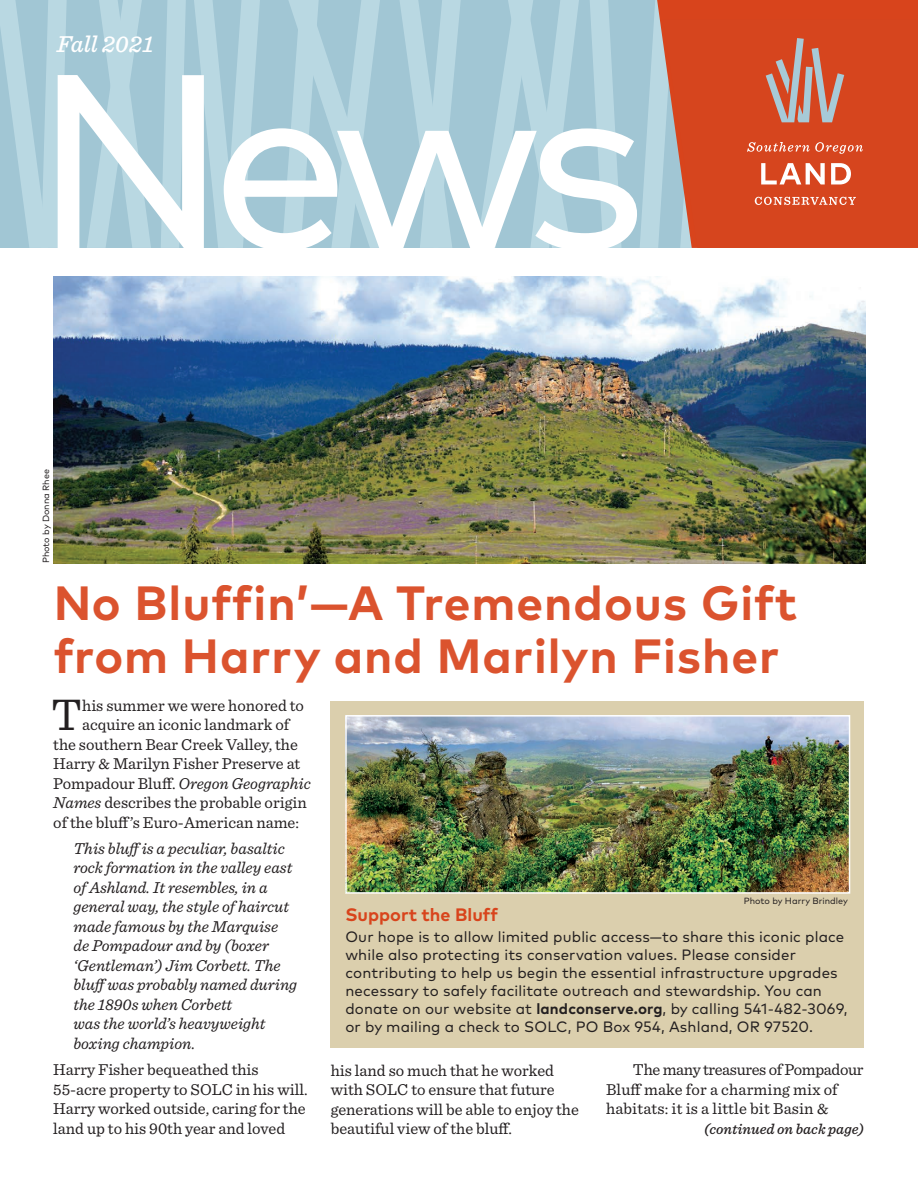
<style>
.page{position:relative;width:918px;height:1188px;background:#fff}
.page>*{position:absolute;margin:0;border:0;box-sizing:border-box;transform-origin:0 0}
.t1{font:247.5px "Mark OT";color:#fff}
.t2{font:700 48px/52.5px "Mark OT";letter-spacing:.02em;color:#d8441c}
.t3{font:46.35px "Sentinel";color:#231f20}
.t4{font:italic 500 24px "Sentinel";color:#fff}
.t5{font:700 18px "Mark OT";color:#d8441c}
.t6{font:16.5px/19.5px "Sentinel";color:#231f20}
.t7{font:italic 16.5px/19.5px "Sentinel";color:#231f20}
.t8{font:15px/18px "Mark OT";letter-spacing:.01em;color:#231f20}
.t9{font:italic 500 15px "Sentinel";color:#231f20}
.t10{font:9px "Mark OT";color:#231f20}
.s1{font-style:normal}
.s2{font-style:italic}
.s3{font-weight:700}
</style>
<div class="page">
<div style="left:331px;top:701px;width:533px;height:347px;background:#dbcfad"></div>
<div style="left:0;top:0;width:767px;height:248px;background:#a1c6d4"></div>
<svg style="left:640px;top:0;width:17px;height:248px"></svg>
<svg style="left:590px;top:0;width:31px;height:248px"></svg>
<svg style="left:477px;top:0;width:102px;height:248px"></svg>
<svg style="left:400px;top:0;width:61px;height:248px"></svg>
<svg style="left:282px;top:0;width:108px;height:248px"></svg>
<svg style="left:194px;top:0;width:66px;height:248px"></svg>
<svg style="left:161px;top:0;width:25px;height:248px"></svg>
<svg style="left:87px;top:0;width:64px;height:248px"></svg>
<svg style="left:0;top:0;width:67px;height:248px"></svg>
<svg style="left:657px;top:0;width:261px;height:248px;background:#d06346"></svg>
<div style="left:663px;top:19px;width:255px;height:229px;background:#d6451e"></div>
<svg style="left:766px;top:38px;width:78px;height:84px;background:#c5745f"></svg>
<svg style="left:747px;top:142px;width:116px;height:12px"></svg>
<svg style="left:755px;top:197px;width:101px;height:8px"></svg>
<svg style="left:761px;top:163px;width:64px;height:21px"></svg>
<svg style="left:831px;top:163px;width:20px;height:21px"></svg>
<img style="left:348px;top:718px;width:499px;height:173px">
<div style="left:345px;top:715px;width:505px;height:179px;border:2px solid #fff"></div>
<img style="left:53px;top:276px;width:812px;height:288px">
<p class="t4" style="left:57px;top:26px;width:98px">Fall 2021</p>
<p class="t1" style="left:33px;top:7px;width:616px">News</p>
<p class="t10" style="left:40px;top:563px;width:96px;rotate:-90deg">Photo by Donna Rhee</p>
<h2 class="t2" style="left:53px;top:576px;width:746px">No Bluffin’—A Tremendous Gift from Harry and Marilyn Fisher</h2>
<p class="t3" style="left:51px;top:680px;width:33px">T</p>
<p class="t6" style="left:82px;top:694px;width:223px">his summer we were honored to</p>
<p class="t6" style="left:82px;top:714px;width:209px">acquire an iconic landmark of</p>
<p class="t6" style="left:53px;top:733px;width:246px">the southern Bear Creek Valley, the</p>
<p class="t6" style="left:53px;top:753px;width:249px">Harry &amp; Marilyn Fisher Preserve at</p>
<p class="t7" style="left:53px;top:772px;width:259px"><span class="s1">Pompadour Bluff.</span> Oregon Geographic</p>
<p class="t6" style="left:53px;top:792px;width:255px"><span class="s2">Names</span> describes the probable origin</p>
<p class="t6" style="left:53px;top:811px;width:247px">of the bluff’s Euro-American name:</p>
<p class="t7" style="left:73px;top:838px;width:225px">This bluff is a peculiar, basaltic rock formation in the valley east of Ashland. It resembles, in a general way, the style of haircut made famous by the Marquise de Pompadour and by (boxer ‘Gentleman’) Jim Corbett. The bluff was probably named during the 1890s when Corbett<br>was the world’s heavyweight boxing champion.</p>
<p class="t6" style="left:53px;top:1059px;width:256px">Harry Fisher bequeathed this 55-acre property to SOLC in his will.<br>Harry worked outside, caring for the land up to his 90th year and loved</p>
<p class="t6" style="left:331px;top:1059px;width:250px">his land so much that he worked with SOLC to ensure that future generations will be able to enjoy the beautiful view of the bluff.</p>
<p class="t6" style="left:606px;top:1059px;width:259px;text-indent:27px">The many treasures of Pompadour<br>Bluff make for a charming mix of habitats: it is a little bit Basin &amp;</p>
<p class="t10" style="left:744px;top:895px;width:106px">Photo by Harry Brindley</p>
<p class="t5" style="left:345px;top:903px;width:154px">Support the Bluff</p>
<p class="t8" style="left:345px;top:928px;width:504px">Our hope is to allow limited public access—to share this iconic place while also protecting its conservation values. Please consider contributing to help us begin the essential infrastructure upgrades necessary to safely facilitate outreach and stewardship. You can donate on our website at <span class="s3">landconserve.org</span>, by calling 541-482-3069, or by mailing a check to SOLC, PO Box 954, Ashland, OR 97520.</p>
<p class="t9" style="left:704px;top:1118px;width:161px">(continued on back page)</p>
</div>
